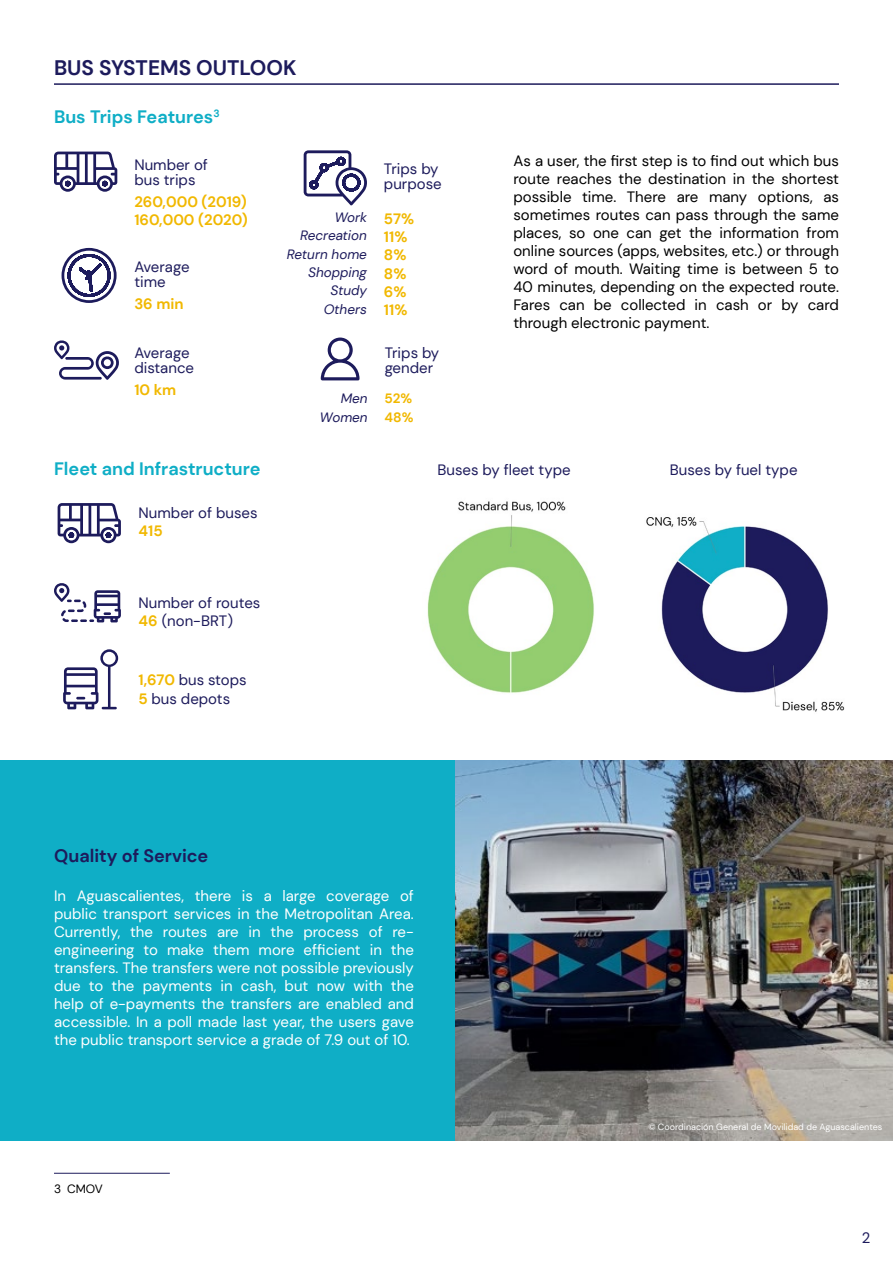
<style>
.page{position:relative;width:893px;height:1263px;background:#fff}
.page>*{position:absolute;margin:0;border:0;box-sizing:border-box;transform-origin:0 0}
.t1{font:700 21px "DM Sans";color:#1d1b5c}
.t2{font:700 18px "DM Sans";color:#0faec6}
.t3{font:700 18px "DM Sans";color:#1d1b5c}
.t4{font:15px/18px "DM Sans";color:#fff;text-align:justify}
.t5{font:15px/18px "DM Sans";color:#000;text-align:justify}
.t6{font:15px/15px "DM Sans";color:#1d1b5c}
.t7{font:700 15px/18.3px "DM Sans";color:#f1b800}
.t8{font:italic 13.5px "DM Sans";color:#1d1b5c}
.t9{font:700 13.5px "DM Sans";color:#f1b800}
.t10{font:12px "DM Sans";color:#000}
.t11{font:9px "DM Sans";color:#fff}
.s1{font-weight:700;font-style:normal;font-size:15px;color:#f1b800}
.s2{font-weight:700;color:#f1b800}
</style>
<div class="page">
<img style="left:427px;top:501px;width:167px;height:192px">
<hr style="left:54px;top:83px;width:785px;height:2px;background:#1d1b5c">
<svg style="left:54px;top:583px;width:67px;height:39px"></svg>
<svg style="left:63px;top:649px;width:55px;height:60px"></svg>
<div style="left:0;top:760px;width:455px;height:381px;background:#0faec6"></div>
<svg style="left:58px;top:503px;width:63px;height:40px"></svg>
<svg style="left:54px;top:152px;width:63px;height:40px"></svg>
<svg style="left:62px;top:248px;width:55px;height:55px"></svg>
<svg style="left:54px;top:340px;width:65px;height:40px"></svg>
<img style="left:455px;top:760px;width:438px;height:381px">
<img style="left:646px;top:517px;width:199px;height:195px">
<hr style="left:54px;top:1173px;width:116px;height:1px;background:#1d1b5c">
<svg style="left:304px;top:150px;width:63px;height:56px"></svg>
<svg style="left:321px;top:338px;width:38px;height:42px"></svg>
<h1 class="t1" style="left:54px;top:54px;width:244px">BUS SYSTEMS OUTLOOK</h1>
<p class="t2" style="left:54px;top:106px;width:167px">Bus Trips Features<sup>3</sup></p>
<p class="t6" style="left:134px;top:157px;width:75px">Number of bus trips</p>
<p class="t7" style="left:134px;top:192px;width:115px">260,000 (2019)<br>160,000 (2020)</p>
<p class="t6" style="left:134px;top:259px;width:57px">Average time</p>
<p class="t7" style="left:134px;top:294px;width:51px">36 min</p>
<p class="t6" style="left:134px;top:345px;width:61px">Average distance</p>
<p class="t7" style="left:134px;top:380px;width:43px">10 km</p>
<p class="t6" style="left:384px;top:162px;width:59px">Trips by purpose</p>
<p class="t8" style="left:300px;top:227px;width:109px">Recreation <span class="s1">11%</span></p>
<p class="t7" style="left:384px;top:246px;width:24px">8%</p>
<p class="t7" style="left:384px;top:282px;width:24px">6%</p>
<p class="t8" style="left:335px;top:209px;width:34px">Work</p>
<p class="t8" style="left:287px;top:246px;width:82px">Return home</p>
<p class="t8" style="left:330px;top:282px;width:38px">Study</p>
<p class="t7" style="left:384px;top:209px;width:32px">57%</p>
<p class="t8" style="left:308px;top:264px;width:60px">Shopping</p>
<p class="t8" style="left:324px;top:301px;width:45px">Others</p>
<p class="t7" style="left:384px;top:264px;width:24px">8%</p>
<p class="t7" style="left:384px;top:301px;width:25px">11%</p>
<p class="t6" style="left:385px;top:345px;width:56px">Trips by gender</p>
<p class="t8" style="left:341px;top:390px;width:28px">Men</p>
<p class="t9" style="left:385px;top:390px;width:29px">52%</p>
<p class="t8" style="left:320px;top:409px;width:49px">Women</p>
<p class="t9" style="left:385px;top:409px;width:30px">48%</p>
<p class="t5" style="left:513px;top:152px;width:327px">As a user, the first step is to find out which bus route reaches the destination in the shortest possible time. There are many options, as sometimes routes can pass through the same places, so one can get the information from online sources (apps, websites, etc.) or through word of mouth. Waiting time is between 5 to 40 minutes, depending on the expected route.<br>Fares can be collected in cash or by card through electronic payment.</p>
<p class="t2" style="left:54px;top:457px;width:208px">Fleet and Infrastructure</p>
<p class="t6" style="left:437px;top:462px;width:135px">Buses by fleet type</p>
<p class="t6" style="left:670px;top:462px;width:129px">Buses by fuel type</p>
<p class="t6" style="left:139px;top:505px;width:121px">Number of buses</p>
<p class="t7" style="left:139px;top:522px;width:26px">415</p>
<p class="t6" style="left:139px;top:595px;width:123px">Number of routes</p>
<p class="t6" style="left:139px;top:614px;width:96px"><span class="s2">46</span> (non-BRT)</p>
<p class="t6" style="left:139px;top:672px;width:110px"><span class="s2">1,670</span> bus stops</p>
<p class="t6" style="left:139px;top:691px;width:93px"><span class="s2">5</span> bus depots</p>
<p class="t3" style="left:54px;top:845px;width:156px">Quality of Service</p>
<p class="t4" style="left:54px;top:886px;width:361px">In Aguascalientes, there is a large coverage of public transport services in the Metropolitan Area.<br>Currently, the routes are in the process of re&shy;engineering to make them more efficient in the transfers. The transfers were not possible previously due to the payments in cash, but now with the help of e-payments the transfers are enabled and accessible. In a poll made last year, the users gave the public transport service a grade of 7.9 out of 10.</p>
<p class="t10" style="left:54px;top:1181px;width:50px">3 CMOV</p>
<p class="t11" style="left:648px;top:1121px;width:235px">© Coordinación General de Movilidad de Aguascalientes</p>
<p class="t6" style="left:862px;top:1230px;width:10px">2</p>
</div>
